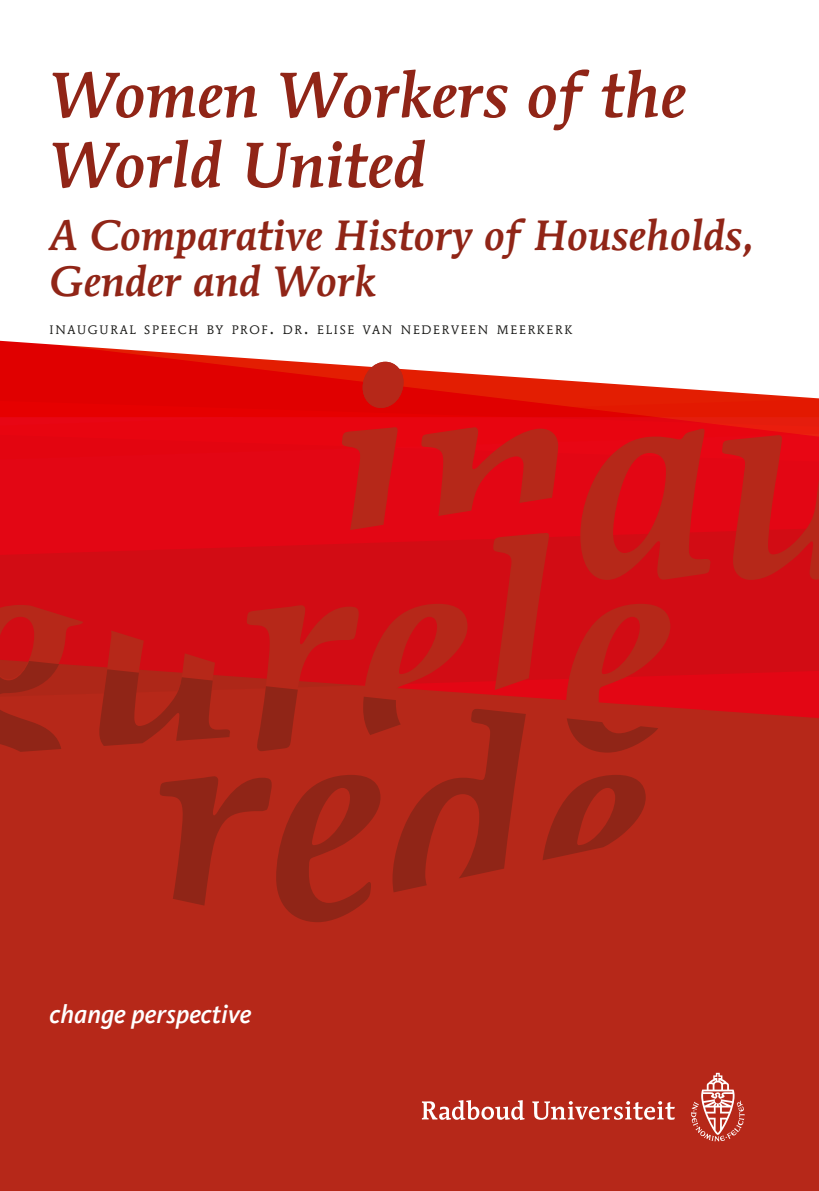
<style>
.page{position:relative;width:819px;height:1191px;background:#fff}
.page>*{position:absolute;margin:0;border:0;box-sizing:border-box;transform-origin:0 0}
.t1{font:italic 500 63px/70px "Mendoza Roman";color:#902517}
.t2{font:italic 500 42px/45.5px "Mendoza Roman";color:#902517}
.t3{font:italic 500 26.25px "Kievit";color:#fff}
.t4{font:12.25px "Mendoza Roman";letter-spacing:.145em;color:#1d1d1b}
.s1{font-size:17.5px}
</style>
<div class="page">
<div style="left:0;top:922px;width:819px;height:269px;background:#b62819"></div>
<svg style="left:0;top:340px;width:388px;height:22px"></svg>
<svg style="left:422px;top:1100px;width:102px;height:20px"></svg>
<svg style="left:532px;top:1101px;width:142px;height:18px"></svg>
<svg style="left:691px;top:1072px;width:53px;height:69px;background:#c75b50"></svg>
<svg style="left:0;top:362px;width:819px;height:207px;background:#db1a1d"></svg>
<svg style="left:362px;top:362px;width:41px;height:46px;background:#c03023"></svg>
<svg style="left:0;top:569px;width:819px;height:353px;background:#b82017"></svg>
<p class="t1" style="left:50px;top:60px;width:638px">Women Workers of the<br>World United</p>
<p class="t2" style="left:50px;top:212px;width:706px">A Comparative History of Households,<br>Gender and Work</p>
<p class="t4" style="left:50px;top:322px;width:524px">INAUGURAL SPEECH BY PROF<span class="s1">.</span> DR<span class="s1">.</span> ELISE VAN NEDERVEEN MEERKERK</p>
<p class="t3" style="left:50px;top:998px;width:203px">change perspective</p>
</div>
